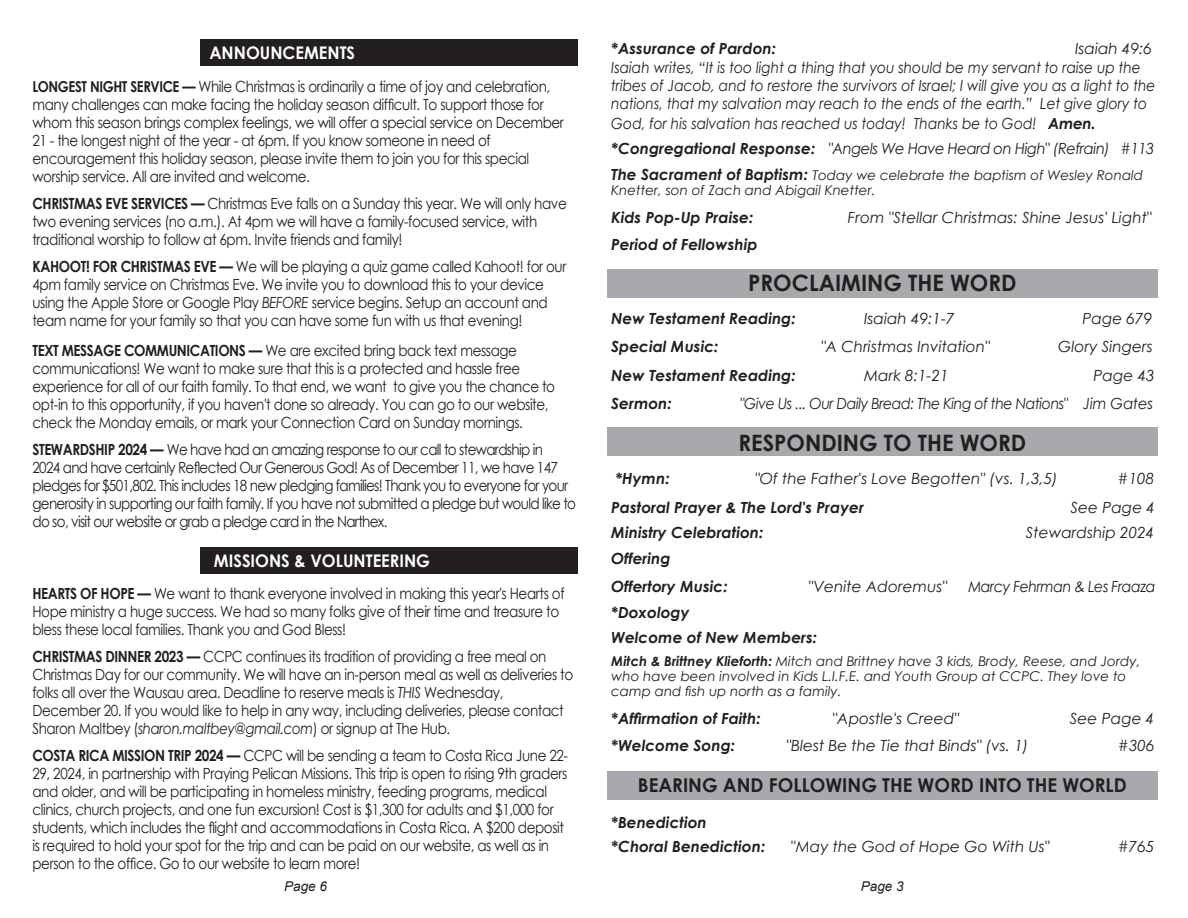
<style>
.page{position:relative;width:1188px;height:918px;background:#fff}
.page>*{position:absolute;margin:0;border:0;box-sizing:border-box;transform-origin:0 0}
.t1{font:700 22.65px "Century Gothic";color:#231f20}
.t2{font:700 19.2px "Century Gothic";color:#231f20}
.t3{font:700 17.4px "Century Gothic";color:#fff;scale:.95 1}
.t4{font:15.3px/18px "Century Gothic";letter-spacing:-.03em;color:#231f20;scale:.88 1}
.t5{font:italic 15.3px/19.5px "Century Gothic";color:#231f20}
.t6{font:15.3px/18px "Century Gothic";letter-spacing:-.05em;color:#231f20;scale:.88 1}
.t7{font:italic 700 15.3px/24px "Century Gothic";color:#231f20}
.t8{font:italic 15.3px/18px "Century Gothic";color:#231f20;scale:.9 1}
.t9{font:italic 15.3px "Century Gothic";letter-spacing:-.03em;color:#231f20;scale:.92 1}
.t10{font:italic 13.5px/15px "Century Gothic";color:#231f20}
.t11{font:italic 13.5px "Arial";color:#231f20}
.s1{font-weight:700;font-size:15px}
.s2{font-weight:700}
.s3{font-style:italic}
.s4{font-weight:700;font-size:15.3px}
</style>
<div class="page">
<div style="left:607px;top:269px;width:551px;height:29px;background:#a8a9ad"></div>
<div style="left:607px;top:428px;width:551px;height:28px;background:#a8a9ad"></div>
<div style="left:607px;top:771px;width:551px;height:28px;background:#a8a9ad"></div>
<div style="left:200px;top:39px;width:377px;height:26px;background:#231f20"></div>
<div style="left:200px;top:547px;width:377px;height:26px;background:#231f20"></div>
<p class="t3" style="left:209px;top:40px;width:155px">ANNOUNCEMENTS</p>
<p class="t4" style="left:32px;top:77px;width:606px"><span class="s1">LONGEST NIGHT SERVICE —</span> While Christmas is ordinarily a time of joy and celebration, many challenges can make facing the holiday season difficult. To support those for whom this season brings complex feelings, we will offer a special service on December 21 - the longest night of the year - at 6pm. If you know someone in need of encouragement this holiday season, please invite them to join you for this special worship service. All are invited and welcome.</p>
<p class="t4" style="left:32px;top:194px;width:609px"><span class="s2">CHRISTMAS EVE SERVICES —</span> Christmas Eve falls on a Sunday this year. We will only have two evening services (no a.m.). At 4pm we will have a family-focused service, with traditional worship to follow at 6pm. Invite friends and family!</p>
<p class="t4" style="left:32px;top:257px;width:608px"><span class="s2">KAHOOT! FOR CHRISTMAS EVE —</span> We will be playing a quiz game called Kahoot! for our 4pm family service on Christmas Eve. We invite you to download this to your device using the Apple Store or Google Play <span class="s3">BEFORE</span> service begins. Setup an account and team name for your family so that you can have some fun with us that evening!</p>
<p class="t4" style="left:32px;top:341px;width:595px"><span class="s2">TEXT MESSAGE COMMUNICATIONS —</span> We are excited bring back text message communications! We want to make sure that this is a protected and hassle free experience for all of our faith family. To that end, we want to give you the chance to opt-in to this opportunity, if you haven't done so already. You can go to our website, check the Monday emails, or mark your Connection Card on Sunday mornings.</p>
<p class="t6" style="left:32px;top:440px;width:619px"><span class="s2">STEWARDSHIP 2024 —</span> We have had an amazing response to our call to stewardship in<br>2024 and have certainly Reflected Our Generous God! As of December 11, we have 147 pledges for $501,802. This includes 18 new pledging families! Thank you to everyone for your generosity in supporting our faith family. If you have not submitted a pledge but would like to do so, visit our website or grab a pledge card in the Narthex.</p>
<p class="t3" style="left:214px;top:548px;width:229px">MISSIONS &amp; VOLUNTEERING</p>
<p class="t4" style="left:32px;top:584px;width:606px"><span class="s2">HEARTS OF HOPE —</span> We want to thank everyone involved in making this year's Hearts of<br>Hope ministry a huge success. We had so many folks give of their time and treasure to bless these local families. Thank you and God Bless!</p>
<p class="t4" style="left:32px;top:647px;width:616px"><span class="s2">CHRISTMAS DINNER 2023 —</span> CCPC continues its tradition of providing a free meal on Christmas Day for our community. We will have an in-person meal as well as deliveries to folks all over the Wausau area. Deadline to reserve meals is <span class="s3">THIS</span> Wednesday, December 20. If you would like to help in any way, including deliveries, please contact Sharon Maltbey (<span class="s3">sharon.maltbey@gmail.com</span>) or signup at The Hub.</p>
<p class="t4" style="left:32px;top:746px;width:610px"><span class="s2">COSTA RICA MISSION TRIP 2024 —</span> CCPC will be sending a team to Costa Rica June 22- 29, 2024, in partnership with Praying Pelican Missions. This trip is open to rising 9th graders and older, and will be participating in homeless ministry, feeding programs, medical clinics, church projects, and one fun excursion! Cost is $1,300 for adults and $1,000 for students, which includes the flight and accommodations in Costa Rica. A $200 deposit is required to hold your spot for the trip and can be paid on our website, as well as in person to the office. Go to our website to learn more!</p>
<p class="t5" style="left:611px;top:38px;width:542px;text-indent:464px">Isaiah 49:6<br>Isaiah writes, “It is too light a thing that you should be my servant to raise up the</p>
<p class="t8" style="left:611px;top:76px;width:606px">tribes of Jacob, and to restore the survivors of Israel; I will give you as a light to the nations, that my salvation may reach to the ends of the earth.” Let give glory to</p>
<p class="t8" style="left:611px;top:110px;width:605px;line-height:25.5px">God, for his salvation has reached us today! Thanks be to God! <span class="s2">Amen. *Congregational Response:</span> "Angels We Have Heard on High" (Refrain) #113</p>
<p class="t10" style="left:611px;top:167px;width:533px"><span class="s4">The Sacrament of Baptism:</span> Today we celebrate the baptism of Wesley Ronald<br>Knetter, son of Zach and Abigail Knetter.</p>
<p class="t7" style="left:611px;top:205px;width:144px">Kids Pop-Up Praise:</p>
<p class="t5" style="left:848px;top:208px;width:305px">From "Stellar Christmas: Shine Jesus' Light"</p>
<p class="t7" style="left:611px;top:232px;width:148px">Period of Fellowship</p>
<p class="t7" style="left:611px;top:35px;width:166px">*Assurance of Pardon:</p>
<p class="t1" style="left:748px;top:266px;width:270px">PROCLAIMING THE WORD</p>
<p class="t7" style="left:611px;top:305px;width:186px">New Testament Reading:</p>
<p class="t5" style="left:864px;top:308px;width:92px">Isaiah 49:1-7</p>
<p class="t5" style="left:1082px;top:308px;width:71px">Page 679</p>
<p class="t7" style="left:611px;top:334px;width:109px">Special Music:</p>
<p class="t5" style="left:821px;top:337px;width:170px">"A Christmas Invitation"</p>
<p class="t5" style="left:1058px;top:337px;width:96px">Glory Singers</p>
<p class="t7" style="left:611px;top:362px;width:186px">New Testament Reading:</p>
<p class="t5" style="left:864px;top:365px;width:86px">Mark 8:1-21</p>
<p class="t5" style="left:1094px;top:365px;width:63px">Page 43</p>
<p class="t7" style="left:611px;top:391px;width:62px">Sermon:</p>
<p class="t9" style="left:740px;top:393px;width:451px">"Give Us ... Our Daily Bread: The King of the Nations" Jim Gates</p>
<p class="t1" style="left:739px;top:426px;width:289px">RESPONDING TO THE WORD</p>
<p class="t7" style="left:616px;top:466px;width:56px">*Hymn:</p>
<p class="t5" style="left:755px;top:469px;width:304px">"Of the Father's Love Begotten" (vs. 1,3,5)</p>
<p class="t5" style="left:1118px;top:469px;width:38px">#108</p>
<p class="t7" style="left:611px;top:494px;width:254px">Pastoral Prayer &amp; The Lord's Prayer</p>
<p class="t5" style="left:1070px;top:497px;width:86px">See Page 4</p>
<p class="t7" style="left:611px;top:520px;width:154px">Ministry Celebration:</p>
<p class="t5" style="left:1026px;top:523px;width:130px">Stewardship 2024</p>
<p class="t7" style="left:611px;top:545px;width:61px">Offering</p>
<p class="t7" style="left:611px;top:574px;width:118px">Offertory Music:</p>
<p class="t5" style="left:809px;top:577px;width:140px">"Venite Adoremus"</p>
<p class="t9" style="left:968px;top:576px;width:205px">Marcy Fehrman &amp; Les Fraaza</p>
<p class="t7" style="left:611px;top:599px;width:80px">*Doxology</p>
<p class="t7" style="left:611px;top:625px;width:208px">Welcome of New Members:</p>
<p class="t10" style="left:611px;top:653px;width:531px"><span class="s2">Mitch &amp; Brittney Klieforth:</span> Mitch and Brittney have 3 kids, Brody, Reese, and Jordy, who have been involved in Kids L.I.F.E. and Youth Group at CCPC. They love to camp and fish up north as a family.</p>
<p class="t7" style="left:611px;top:706px;width:151px">*Affirmation of Faith:</p>
<p class="t5" style="left:833px;top:709px;width:128px">"Apostle's Creed"</p>
<p class="t5" style="left:1070px;top:709px;width:86px">See Page 4</p>
<p class="t7" style="left:611px;top:733px;width:125px">*Welcome Song:</p>
<p class="t5" style="left:786px;top:736px;width:244px">"Blest Be the Tie that Binds" (vs. 1)</p>
<p class="t5" style="left:1118px;top:736px;width:38px">#306</p>
<p class="t2" style="left:638px;top:770px;width:490px">BEARING AND FOLLOWING THE WORD INTO THE WORLD</p>
<p class="t7" style="left:611px;top:809px;width:156px">*Benediction *Choral Benediction:</p>
<p class="t5" style="left:791px;top:836px;width:260px">"May the God of Hope Go With Us"</p>
<p class="t5" style="left:1118px;top:836px;width:38px">#765</p>
<p class="t11" style="left:284px;top:878px;width:44px">Page 6</p>
<p class="t11" style="left:861px;top:878px;width:44px">Page 3</p>
</div>
